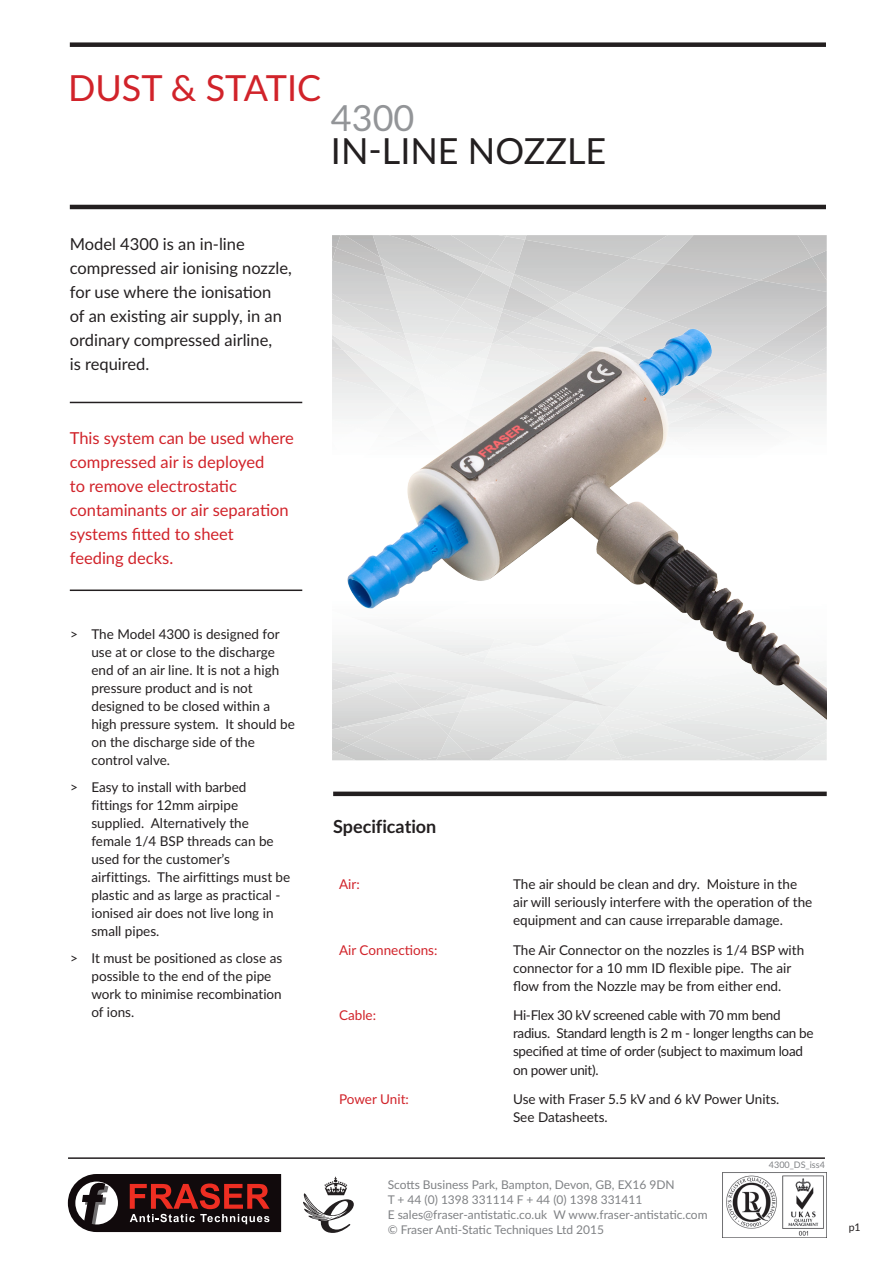
<style>
.page{position:relative;width:893px;height:1263px;background:#fff}
.page>*{position:absolute;margin:0;border:0;box-sizing:border-box;transform-origin:0 0}
.t1{font:36px/33px "Lato";color:#231f20}
.t2{font:36px "Lato";color:#d1232a}
.t3{font:700 18px "Lato";color:#231f20}
.Para_2{font:16.5px/24px "Lato";color:#231f20}
.t4{font:16.5px/24px "Lato";color:#d1232a}
.t5{font:13.5px/18px "Lato";color:#231f20}
.t6{font:13.5px/18px "Lato";letter-spacing:-.02em;color:#231f20}
.t7{font:13.5px "Lato";color:#d1232a}
.t8{font:12px "Lato";color:#808285}
.t9{font:10.5px "Lato";color:#231f20}
.t10{font:9px "Lato";color:#808285}
.s1{color:#939598}
</style>
<div class="page">
<hr style="left:68px;top:1157px;width:757px;height:2px;background:#231f20">
<img style="left:722px;top:1172px;width:104px;height:65px">
<svg style="left:68px;top:1174px;width:213px;height:58px;background:#513130"></svg>
<svg style="left:303px;top:1177px;width:51px;height:56px"></svg>
<hr style="left:70px;top:205px;width:756px;height:4px;background:#231f20">
<hr style="left:70px;top:402px;width:232px;height:1px;background:#231f20">
<hr style="left:70px;top:589px;width:232px;height:2px;background:#231f20">
<div style="left:70px;top:42px;width:756px;height:5px;background:#231f20"></div>
<div style="left:333px;top:791px;width:494px;height:5px;background:#231f20"></div>
<img style="left:332px;top:235px;width:495px;height:525px">
<p class="t2" style="left:68px;top:62px;width:255px">DUST &amp; STATIC</p>
<p class="t1" style="left:331px;top:100px;width:277px"><span class="s1">4300<br></span>IN-LINE NOZZLE</p>
<p class="Para_2" style="left:70px;top:231px;width:224px">Model 4300 is an in-line compressed air ionising nozzle, for use where the ionisation<br>of an existing air supply, in an ordinary compressed airline,<br>is required.</p>
<p class="t4" style="left:70px;top:425px;width:226px">This system can be used where compressed air is deployed<br>to remove electrostatic contaminants or air separation systems fitted to sheet<br>feeding decks.</p>
<p class="t5" style="left:91px;top:624px;width:205px;text-indent:-21px">&gt; The Model 4300 is designed for use at or close to the discharge end of an air line. It is not a high pressure product and is not designed to be closed within a high pressure system. It should be on the discharge side of the control valve.</p>
<p class="t5" style="left:91px;top:777px;width:200px;text-indent:-21px">&gt; Easy to install with barbed fittings for 12mm airpipe supplied. Alternatively the female 1/4 BSP threads can be used for the customer’s airfittings. The airfittings must be plastic and as large as practical - ionised air does not live long in small pipes.</p>
<p class="t5" style="left:91px;top:948px;width:192px;text-indent:-21px">&gt; It must be positioned as close as possible to the end of the pipe work to minimise recombination of ions.</p>
<p class="t3" style="left:333px;top:813px;width:105px">Specification</p>
<p class="t7" style="left:339px;top:875px;width:22px">Air:</p>
<p class="t5" style="left:513px;top:875px;width:301px">The air should be clean and dry. Moisture in the air will seriously interfere with the operation of the equipment and can cause irreparable damage.</p>
<p class="t7" style="left:339px;top:940px;width:100px">Air Connections:</p>
<p class="t5" style="left:513px;top:940px;width:293px">The Air Connector on the nozzles is 1/4 BSP with connector for a 10 mm ID flexible pipe. The air flow from the Nozzle may be from either end.</p>
<p class="t7" style="left:339px;top:1006px;width:38px">Cable:</p>
<p class="t6" style="left:513px;top:1006px;width:302px">Hi-Flex 30 kV screened cable with 70 mm bend radius. Standard length is 2 m - longer lengths can be specified at time of order (subject to maximum load on power unit).</p>
<p class="t7" style="left:339px;top:1089px;width:71px">Power Unit:</p>
<p class="t5" style="left:513px;top:1090px;width:268px">Use with Fraser 5.5 kV and 6 kV Power Units.</p>
<p class="t5" style="left:513px;top:1108px;width:96px">See Datasheets.</p>
<p class="t10" style="left:769px;top:1158px;width:58px">4300_DS_iss4</p>
<p class="t8" style="left:388px;top:1176px;width:288px">Scotts Business Park, Bampton, Devon, GB, EX16 9DN</p>
<p class="t8" style="left:388px;top:1191px;width:256px">T + 44 (0) 1398 331114 F + 44 (0) 1398 331411</p>
<p class="t8" style="left:388px;top:1206px;width:321px">E sales@fraser-antistatic.co.uk W www.fraser-antistatic.com</p>
<p class="t8" style="left:388px;top:1221px;width:218px">© Fraser Anti-Static Techniques Ltd 2015</p>
<p class="t9" style="left:849px;top:1219px;width:13px">p1</p>
</div>
